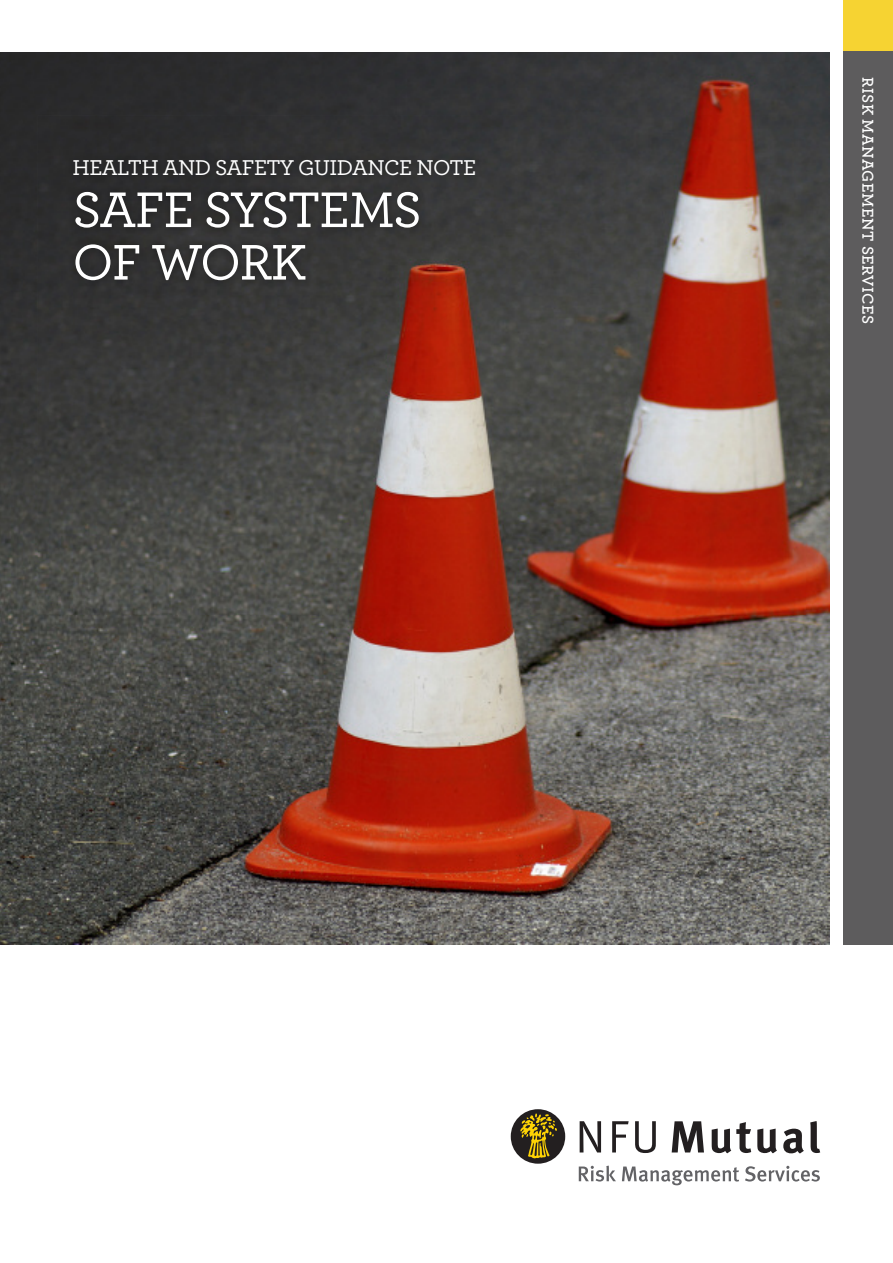
<style>
.page{position:relative;width:893px;height:1263px;background:#fff}
.page>*{position:absolute;margin:0;border:0;box-sizing:border-box;transform-origin:0 0}
.t1{font:500 52.5px/52.5px "Archer";letter-spacing:-.025em;color:#fff}
.t2{font:500 22.5px "Archer";letter-spacing:-.025em;color:#fff}
.t3{font:600 16.5px "Archer";letter-spacing:.025em;color:#fff}
</style>
<div class="page">
<img style="left:0;top:53px;width:829px;height:891px">
<img style="left:0;top:52px;width:813px;height:586px">
<img style="left:38px;top:115px;width:768px;height:500px">
<img style="left:38px;top:115px;width:686px;height:495px">
<div style="left:511px;top:1109px;width:54px;height:55px;background:#231f20;border-radius:50%"></div>
<svg style="left:580px;top:1121px;width:21px;height:31px"></svg>
<svg style="left:612px;top:1121px;width:17px;height:31px"></svg>
<svg style="left:635px;top:1121px;width:21px;height:32px"></svg>
<svg style="left:672px;top:1121px;width:32px;height:31px"></svg>
<svg style="left:712px;top:1122px;width:39px;height:31px"></svg>
<svg style="left:757px;top:1128px;width:20px;height:25px"></svg>
<svg style="left:783px;top:1129px;width:21px;height:24px"></svg>
<svg style="left:810px;top:1121px;width:10px;height:32px"></svg>
<svg style="left:520px;top:1113px;width:37px;height:45px"></svg>
<svg style="left:579px;top:1165px;width:37px;height:16px"></svg>
<svg style="left:622px;top:1166px;width:117px;height:19px"></svg>
<svg style="left:745px;top:1166px;width:75px;height:15px"></svg>
<div style="left:843px;top:0;width:50px;height:51px;background:#f6d332"></div>
<div style="left:843px;top:51px;width:50px;height:893px;background:#5d5c5d"></div>
<p class="t2" style="left:73px;top:160px;width:405px">HEALTH AND SAFETY GUIDANCE NOTE</p>
<h1 class="t1" style="left:73px;top:189px;width:351px">SAFE SYSTEMS<br>OF WORK</h1>
<p class="t3" style="left:873px;top:77px;width:248px;rotate:90deg">Risk management seRvices</p>
</div>
